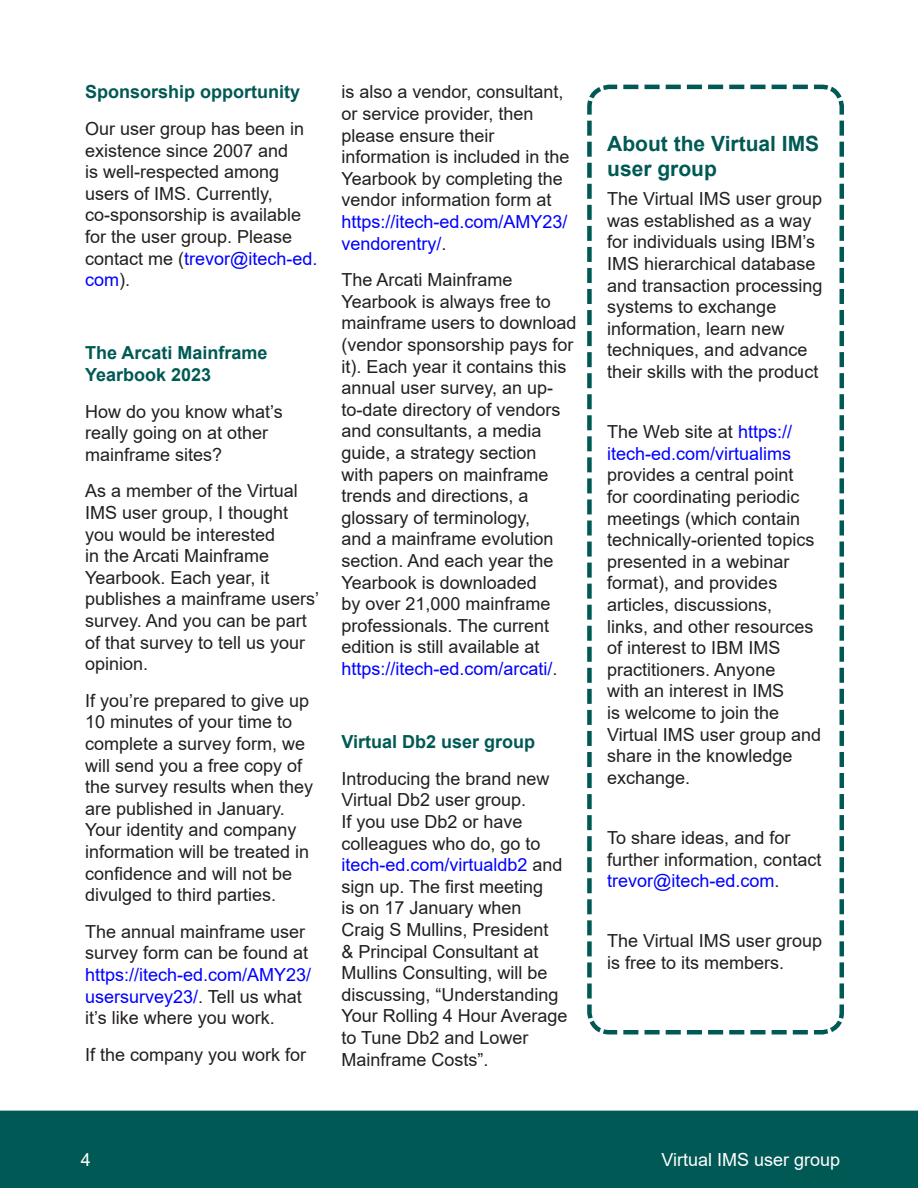
<style>
.page{position:relative;width:918px;height:1188px;background:#fff}
.page>*{position:absolute;margin:0;border:0;box-sizing:border-box;transform-origin:0 0}
.text{font:700 21px/25.2px "Arial";color:#005954}
.text-2{font:18px/21.6px "Arial";color:#231f20}
.section_head{font:700 18px/21.6px "Arial";color:#005954}
.blob{font:700 18px "Arial";color:#005954}
.t1{font:18px "Arial";color:#fff}
.s1{color:#00f}
</style>
<div class="page">
<div style="left:0;top:1111px;width:918px;height:77px;background:#005954"></div>
<svg style="left:587px;top:84px;width:257px;height:951px"></svg>
<p class="blob" style="left:85px;top:79px;width:217px">Sponsorship opportunity</p>
<p class="text-2" style="left:85px;top:118px;width:234px">Our user group has been in existence since 2007 and<br>is well-respected among users of IMS. Currently, co-sponsorship is available for the user group. Please contact me (<span class="s1">trevor@itech-ed. com</span>).</p>
<p class="section_head" style="left:85px;top:343px;width:184px">The Arcati Mainframe<br>Yearbook 2023</p>
<p class="text-2" style="left:85px;top:400px;width:199px">How do you know what’s really going on at other mainframe sites?</p>
<p class="text-2" style="left:85px;top:480px;width:236px">As a member of the Virtual<br>IMS user group, I thought you would be interested<br>in the Arcati Mainframe<br>Yearbook. Each year, it publishes a mainframe users’ survey. And you can be part of that survey to tell us your opinion.</p>
<p class="text-2" style="left:85px;top:690px;width:230px">If you’re prepared to give up<br>10 minutes of your time to complete a survey form, we will send you a free copy of the survey results when they are published in January.<br>Your identity and company information will be treated in confidence and will not be divulged to third parties.</p>
<p class="text-2" style="left:85px;top:921px;width:228px">The annual mainframe user survey form can be found at <span class="s1">https://itech-ed.com/AMY23/ usersurvey23/</span>. Tell us what it’s like where you work.</p>
<p class="text-2" style="left:85px;top:1044px;width:223px">If the company you work for</p>
<p class="text-2" style="left:341px;top:81px;width:230px">is also a vendor, consultant, or service provider, then please ensure their information is included in the<br>Yearbook by completing the vendor information form at <span class="s1">https://itech-ed.com/AMY23/ vendorentry/</span>.</p>
<p class="text-2" style="left:341px;top:269px;width:237px">The Arcati Mainframe<br>Yearbook is always free to mainframe users to download (vendor sponsorship pays for it). Each year it contains this annual user survey, an up&shy;to-date directory of vendors and consultants, a media guide, a strategy section<br>with papers on mainframe trends and directions, a glossary of terminology,<br>and a mainframe evolution section. And each year the<br>Yearbook is downloaded<br>by over 21,000 mainframe professionals. The current edition is still available at <span class="s1">https://itech-ed.com/arcati/</span>.</p>
<p class="section_head" style="left:341px;top:731px;width:195px">Virtual Db2 user group</p>
<p class="text-2" style="left:341px;top:768px;width:228px">Introducing the brand new<br>Virtual Db2 user group.<br>If you use Db2 or have colleagues who do, go to <span class="s1">itech-ed.com/virtualdb2</span> and sign up. The first meeting<br>is on 17 January when<br>Craig S Mullins, President<br>&amp; Principal Consultant at<br>Mullins Consulting, will be discussing, “Understanding<br>Your Rolling 4 Hour Average to Tune Db2 and Lower<br>Mainframe Costs”.</p>
<p class="text" style="left:607px;top:131px;width:213px">About the Virtual IMS user group</p>
<p class="text-2" style="left:607px;top:188px;width:217px">The Virtual IMS user group was established as a way for individuals using IBM’s<br>IMS hierarchical database and transaction processing systems to exchange information, learn new techniques, and advance their skills with the product</p>
<p class="text-2" style="left:607px;top:421px;width:215px">The Web site at <span class="s1">https:// itech-ed.com/virtualims </span>provides a central point<br>for coordinating periodic meetings (which contain technically-oriented topics presented in a webinar format), and provides articles, discussions,<br>links, and other resources of interest to IBM IMS practitioners. Anyone<br>with an interest in IMS<br>is welcome to join the<br>Virtual IMS user group and share in the knowledge exchange.</p>
<p class="text-2" style="left:607px;top:827px;width:216px">To share ideas, and for further information, contact <span class="s1">trevor@itech-ed.com</span>.</p>
<p class="text-2" style="left:607px;top:930px;width:216px">The Virtual IMS user group is free to its members.</p>
<p class="t1" style="left:81px;top:1148px;width:12px">4</p>
<p class="t1" style="left:661px;top:1148px;width:180px">Virtual IMS user group</p>
</div>
